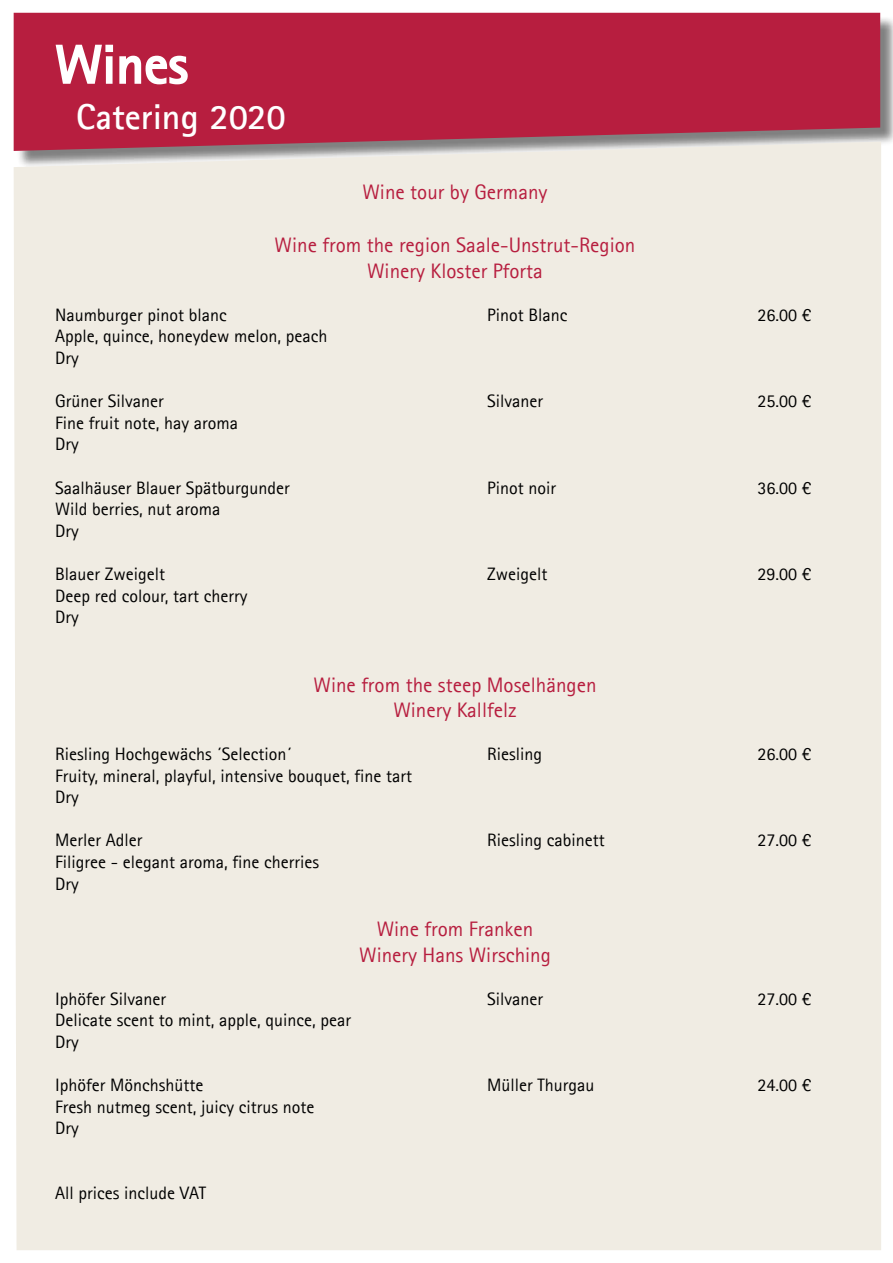
<style>
.page{position:relative;width:893px;height:1263px;background:#fff}
.page>*{position:absolute;margin:0;border:0;box-sizing:border-box;transform-origin:0 0}
.t1{font:700 54px "Agfa Rotis Sans Serif";color:#fff}
.t2{font:700 36px "Agfa Rotis Sans Serif";color:#fff}
.t3{font:21px/25.2px "Agfa Rotis Sans Serif";color:#b71e3f;text-align:center}
.t4{font:18px/21.6px "Agfa Rotis Sans Serif";color:#000}
</style>
<div class="page">
<div style="left:14px;top:13px;width:866px;height:129px;background:#b71e3f"></div>
<svg style="left:55px;top:44px;width:134px;height:41px;background:#c8546d"></svg>
<div style="left:14px;top:142px;width:867px;height:1108px;background:#f0ece3"></div>
<h1 class="t1" style="left:55px;top:30px;width:134px">Wines</h1>
<h2 class="t2" style="left:76px;top:94px;width:211px">Catering 2020</h2>
<p class="t3" style="left:362px;top:179px;width:187px">Wine tour by Germany</p>
<p class="t3" style="left:275px;top:232px;width:362px">Wine from the region Saale-Unstrut-Region<br>Winery Kloster Pforta</p>
<p class="t4" style="left:55px;top:304px;width:173px">Naumburger pinot blanc</p>
<p class="t4" style="left:487px;top:304px;width:82px">Pinot Blanc</p>
<p class="t4" style="left:757px;top:304px;width:55px">26.00 €</p>
<p class="t4" style="left:55px;top:325px;width:274px">Apple, quince, honeydew melon, peach<br>Dry</p>
<p class="t4" style="left:55px;top:390px;width:110px">Grüner Silvaner</p>
<p class="t4" style="left:487px;top:390px;width:57px">Silvaner</p>
<p class="t4" style="left:757px;top:390px;width:55px">25.00 €</p>
<p class="t4" style="left:55px;top:412px;width:184px">Fine fruit note, hay aroma<br>Dry</p>
<p class="t4" style="left:55px;top:477px;width:236px">Saalhäuser Blauer Spätburgunder</p>
<p class="t4" style="left:487px;top:477px;width:70px">Pinot noir</p>
<p class="t4" style="left:757px;top:477px;width:55px">36.00 €</p>
<p class="t4" style="left:55px;top:498px;width:167px">Wild berries, nut aroma<br>Dry</p>
<p class="t4" style="left:55px;top:563px;width:111px">Blauer Zweigelt</p>
<p class="t4" style="left:487px;top:563px;width:62px">Zweigelt</p>
<p class="t4" style="left:757px;top:563px;width:55px">29.00 €</p>
<p class="t4" style="left:55px;top:585px;width:194px">Deep red colour, tart cherry<br>Dry</p>
<p class="t3" style="left:314px;top:672px;width:284px">Wine from the steep Moselhängen<br>Winery Kallfelz</p>
<p class="t4" style="left:55px;top:743px;width:238px">Riesling Hochgewächs ´Selection´</p>
<p class="t4" style="left:487px;top:743px;width:56px">Riesling</p>
<p class="t4" style="left:757px;top:743px;width:55px">26.00 €</p>
<p class="t4" style="left:55px;top:765px;width:358px">Fruity, mineral, playful, intensive bouquet, fine tart<br>Dry</p>
<p class="t4" style="left:55px;top:829px;width:89px">Merler Adler</p>
<p class="t4" style="left:487px;top:829px;width:119px">Riesling cabinett</p>
<p class="t4" style="left:757px;top:829px;width:55px">27.00 €</p>
<p class="t4" style="left:55px;top:851px;width:265px">Filigree - elegant aroma, fine cherries<br>Dry</p>
<p class="t3" style="left:359px;top:916px;width:193px">Wine from Franken<br>Winery Hans Wirsching</p>
<p class="t4" style="left:55px;top:988px;width:112px">Iphöfer Silvaner</p>
<p class="t4" style="left:487px;top:988px;width:57px">Silvaner</p>
<p class="t4" style="left:757px;top:988px;width:55px">27.00 €</p>
<p class="t4" style="left:55px;top:1009px;width:297px">Delicate scent to mint, apple, quince, pear<br>Dry</p>
<p class="t4" style="left:55px;top:1074px;width:150px">Iphöfer Mönchshütte</p>
<p class="t4" style="left:487px;top:1074px;width:109px">Müller Thurgau</p>
<p class="t4" style="left:757px;top:1074px;width:55px">24.00 €</p>
<p class="t4" style="left:55px;top:1096px;width:261px">Fresh nutmeg scent, juicy citrus note<br>Dry</p>
<p class="t4" style="left:55px;top:1182px;width:152px">All prices include VAT</p>
</div>
